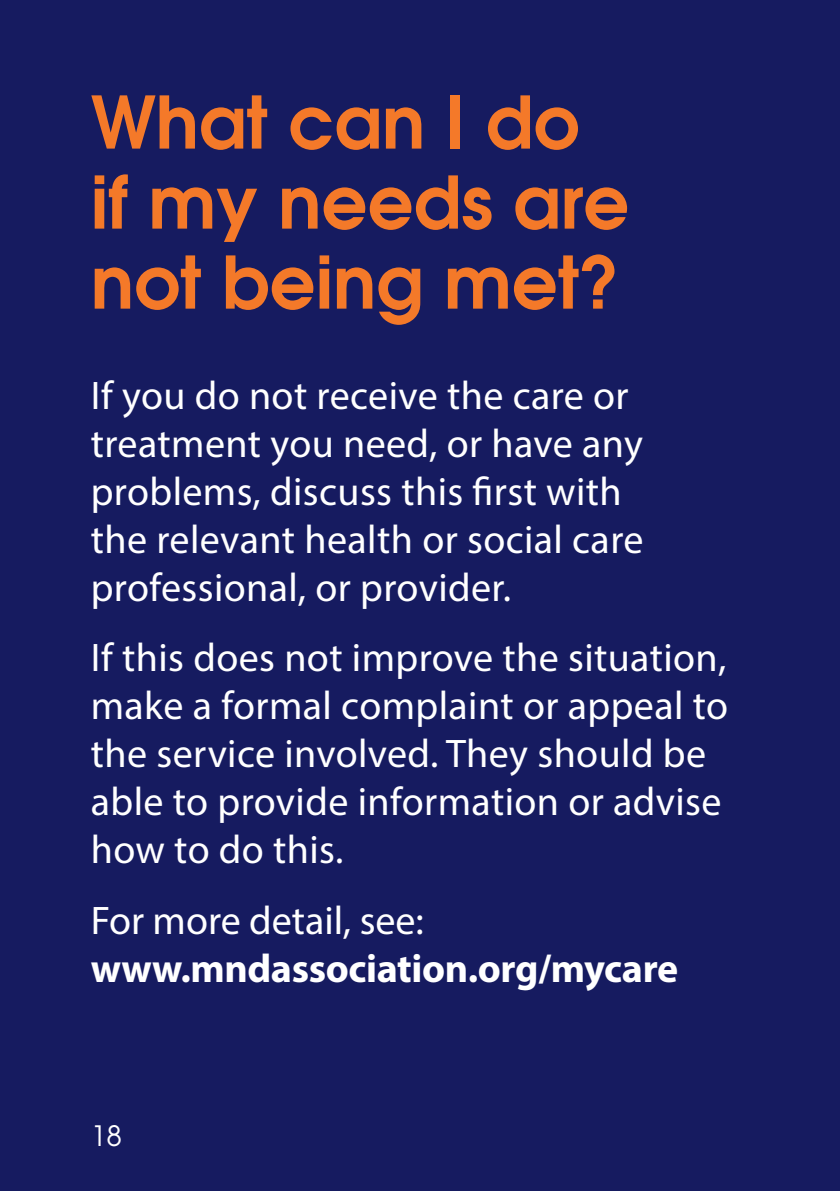
<style>
.page{position:relative;width:840px;height:1191px;background:#fff}
.page>*{position:absolute;margin:0;border:0;box-sizing:border-box;transform-origin:0 0}
.t1{font:600 72px/80px "Avant Garde";color:#f47929}
.t2{font:40px/48px "Myriad Pro";letter-spacing:.01em;color:#fff}
.t3{font:700 40px "Myriad Pro";letter-spacing:-.01em;color:#fff}
.t4{font:28px "Avant Garde";color:#fff}
</style>
<div class="page">
<div style="left:0;top:0;width:839px;height:1191px;background:#161b60"></div>
<h1 class="t1" style="left:91px;top:90px;width:539px">What can I do if my needs are not being met?</h1>
<p class="t2" style="left:91px;top:374px;width:554px">If you do not receive the care or treatment you need, or have any problems, discuss this irst with the relevant health or social care professional, or provider.</p>
<p class="t2" style="left:91px;top:637px;width:638px">If this does not improve the situation, make a formal complaint or appeal to the service involved. They should be able to provide information or advise how to do this.</p>
<p class="t2" style="left:91px;top:900px;width:334px">For more detail, see:</p>
<p class="t3" style="left:91px;top:953px;width:588px">www.mndassociation.org/mycare</p>
<p class="t4" style="left:91px;top:1124px;width:33px">18</p>
</div>
